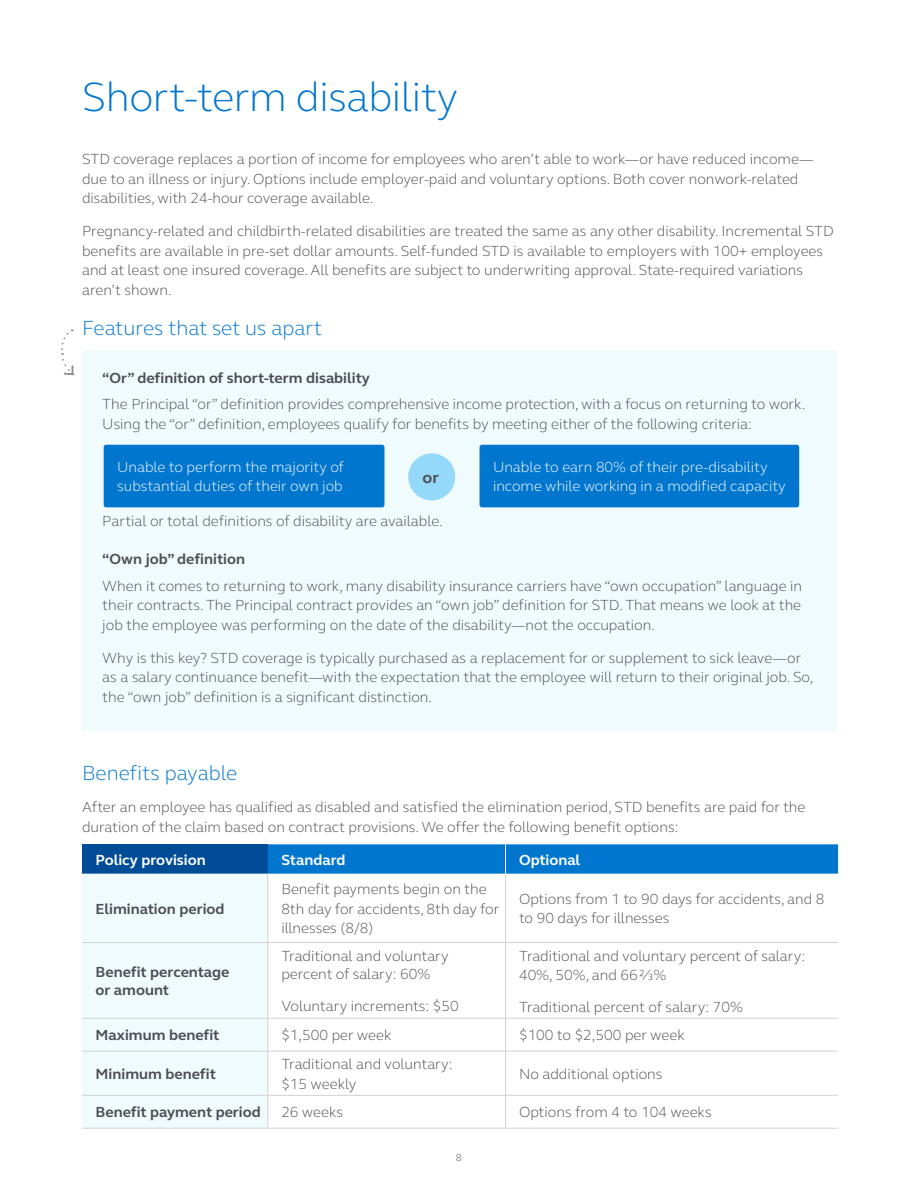
<style>
.page{position:relative;width:918px;height:1188px;background:#fff}
.page>*{position:absolute;margin:0;border:0;box-sizing:border-box;transform-origin:0 0}
.t1{font:300 42px "FS Elliot Pro";letter-spacing:-.01em;color:#0076cf}
.t2{font:300 21px "FS Elliot Pro";color:#0076cf}
.t3{font:700 16.5px "FS Elliot Pro";color:#4d4e53}
.t4{font:300 15px/19.5px "FS Elliot Pro";color:#4d4e53}
.t5{font:700 15px/18px "FS Elliot Pro";color:#4d4e53}
.t6{font:300 15px/19.5px "FS Elliot Pro";color:#fff}
.t7{font:700 15px "FS Elliot Pro";color:#fff}
.t8{font:300 10.5px "FS Elliot Pro";color:#4d4e53}
</style>
<div class="page">
<div style="left:82px;top:350px;width:755px;height:381px;background:#f0fbfe;border-radius:2px"></div>
<div style="left:104px;top:445px;width:280px;height:62px;background:#0076cf;border-radius:2px"></div>
<div style="left:480px;top:445px;width:319px;height:62px;background:#0076cf;border-radius:3px"></div>
<div style="left:408px;top:453px;width:47px;height:47px;background:#94d8fa;border-radius:50%"></div>
<div style="left:82px;top:844px;width:186px;height:30px;background:#004c97"></div>
<div style="left:268px;top:844px;width:570px;height:30px;background:#0076cf"></div>
<div style="left:82px;top:874px;width:185px;height:254px;background:#f0fbfe"></div>
<hr style="left:267px;top:874px;width:1px;height:68px;background:#d1d1d2">
<hr style="left:505px;top:874px;width:1px;height:68px;background:#d1d1d2">
<hr style="left:82px;top:942px;width:186px;height:1px;background:#d1d1d2">
<hr style="left:268px;top:942px;width:238px;height:1px;background:#d1d1d2">
<hr style="left:267px;top:943px;width:1px;height:75px;background:#d1d1d2">
<hr style="left:506px;top:942px;width:332px;height:1px;background:#d1d1d2">
<hr style="left:505px;top:943px;width:1px;height:75px;background:#d1d1d2">
<hr style="left:82px;top:1018px;width:186px;height:1px;background:#d1d1d2">
<hr style="left:268px;top:1018px;width:238px;height:1px;background:#d1d1d2">
<hr style="left:267px;top:1019px;width:1px;height:32px;background:#d1d1d2">
<hr style="left:506px;top:1018px;width:332px;height:1px;background:#d1d1d2">
<hr style="left:505px;top:1019px;width:1px;height:32px;background:#d1d1d2">
<hr style="left:82px;top:1051px;width:186px;height:1px;background:#d1d1d2">
<hr style="left:268px;top:1051px;width:238px;height:1px;background:#d1d1d2">
<hr style="left:267px;top:1051px;width:1px;height:44px;background:#d1d1d2">
<hr style="left:506px;top:1051px;width:332px;height:1px;background:#d1d1d2">
<hr style="left:505px;top:1051px;width:1px;height:44px;background:#d1d1d2">
<hr style="left:82px;top:1095px;width:186px;height:1px;background:#d1d1d2">
<hr style="left:268px;top:1095px;width:238px;height:1px;background:#d1d1d2">
<hr style="left:267px;top:1096px;width:1px;height:32px;background:#d1d1d2">
<hr style="left:506px;top:1095px;width:332px;height:1px;background:#d1d1d2">
<hr style="left:505px;top:1096px;width:1px;height:32px;background:#d1d1d2">
<hr style="left:82px;top:1128px;width:186px;height:1px;background:#d1d1d2">
<hr style="left:268px;top:1128px;width:238px;height:1px;background:#d1d1d2">
<hr style="left:506px;top:1128px;width:332px;height:1px;background:#d1d1d2">
<hr style="left:505px;top:844px;width:1px;height:30px;background:#fff">
<svg style="left:61px;top:330px;width:13px;height:46px"></svg>
<h1 class="t1" style="left:82px;top:69px;width:378px">Short-term disability</h1>
<p class="t4" style="left:82px;top:149px;width:733px">STD coverage replaces a portion of income for employees who aren’t able to work—or have reduced income— due to an illness or injury. Options include employer-paid and voluntary options. Both cover nonwork-related disabilities, with 24-hour coverage available.</p>
<p class="t4" style="left:82px;top:221px;width:753px">Pregnancy-related and childbirth-related disabilities are treated the same as any other disability. Incremental STD benefits are available in pre-set dollar amounts. Self-funded STD is available to employers with 100+ employees and at least one insured coverage. All benefits are subject to underwriting approval. State-required variations aren’t shown.</p>
<h2 class="t2" style="left:82px;top:314px;width:242px">Features that set us apart</h2>
<p class="t5" style="left:102px;top:369px;width:269px">“Or” definition of short-term disability</p>
<p class="t4" style="left:102px;top:394px;width:705px">The Principal “or” definition provides comprehensive income protection, with a focus on returning to work.<br>Using the “or” definition, employees qualify for benefits by meeting either of the following criteria:</p>
<p class="t6" style="left:117px;top:457px;width:228px">Unable to perform the majority of substantial duties of their own job</p>
<p class="t6" style="left:493px;top:457px;width:294px">Unable to earn 80% of their pre-disability income while working in a modified capacity</p>
<p class="t3" style="left:423px;top:466px;width:18px">or</p>
<p class="t4" style="left:102px;top:510px;width:342px">Partial or total definitions of disability are available.</p>
<p class="t5" style="left:102px;top:550px;width:144px">“Own job” definition</p>
<p class="t4" style="left:102px;top:575px;width:701px;text-align:justify">When it comes to returning to work, many disability insurance carriers have “own occupation” language in their contracts. The Principal contract provides an “own job” definition for STD. That means we look at the job the employee was performing on the date of the disability—not the occupation.</p>
<p class="t4" style="left:102px;top:647px;width:713px">Why is this key? STD coverage is typically purchased as a replacement for or supplement to sick leave—or as a salary continuance benefit—with the expectation that the employee will return to their original job. So, the “own job” definition is a significant distinction.</p>
<h2 class="t2" style="left:82px;top:759px;width:157px">Benefits payable</h2>
<p class="t4" style="left:82px;top:797px;width:725px">After an employee has qualified as disabled and satisfied the elimination period, STD benefits are paid for the duration of the claim based on contract provisions. We offer the following benefit options:</p>
<p class="t7" style="left:96px;top:850px;width:112px">Policy provision</p>
<p class="t7" style="left:281px;top:850px;width:66px">Standard</p>
<p class="t7" style="left:519px;top:850px;width:63px">Optional</p>
<p class="t5" style="left:96px;top:899px;width:131px">Elimination period</p>
<p class="t4" style="left:281px;top:879px;width:220px">Benefit payments begin on the<br>8th day for accidents, 8th day for illnesses (8/8)</p>
<p class="t4" style="left:519px;top:889px;width:307px">Options from 1 to 90 days for accidents, and 8 to 90 days for illnesses</p>
<p class="t5" style="left:96px;top:963px;width:135px">Benefit percentage or amount</p>
<p class="t4" style="left:281px;top:947px;width:169px;line-height:18px">Traditional and voluntary percent of salary: 60%</p>
<p class="t4" style="left:281px;top:995px;width:179px">Voluntary increments: $50</p>
<p class="t4" style="left:519px;top:945px;width:288px">Traditional and voluntary percent of salary:<br>40%, 50%, and 66⅔%</p>
<p class="t4" style="left:519px;top:996px;width:225px">Traditional percent of salary: 70%</p>
<p class="t5" style="left:96px;top:1026px;width:125px">Maximum benefit</p>
<p class="t4" style="left:281px;top:1025px;width:112px">$1,500 per week</p>
<p class="t4" style="left:519px;top:1025px;width:167px">$100 to $2,500 per week</p>
<p class="t5" style="left:96px;top:1065px;width:122px">Minimum benefit</p>
<p class="t4" style="left:281px;top:1054px;width:173px">Traditional and voluntary: $15 weekly</p>
<p class="t4" style="left:519px;top:1064px;width:145px">No additional options</p>
<p class="t5" style="left:96px;top:1103px;width:167px">Benefit payment period</p>
<p class="t4" style="left:281px;top:1102px;width:63px">26 weeks</p>
<p class="t4" style="left:519px;top:1102px;width:194px">Options from 4 to 104 weeks</p>
<p class="t8" style="left:456px;top:1151px;width:8px">8</p>
</div>
